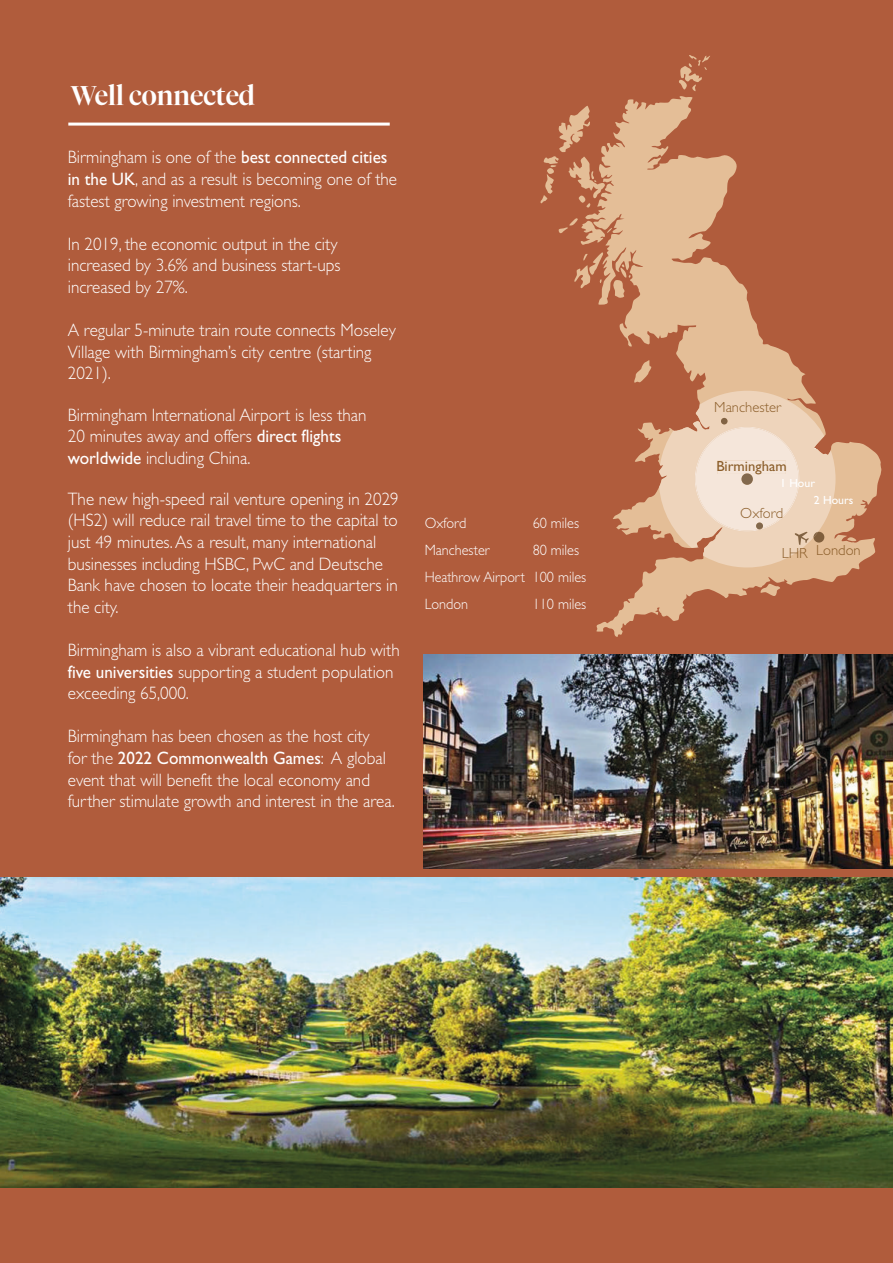
<style>
.page{position:relative;width:893px;height:1263px;background:#fff}
.page>*{position:absolute;margin:0;border:0;box-sizing:border-box;transform-origin:0 0}
.t1{font:500 27px "Tiempos Fine";color:#fff}
.t2{font:300 18px/21.6px "Gill Sans";color:#fff;scale:.95 1}
.t3{font:300 15px/27px "Gill Sans";color:#fff;scale:.95 1}
.t4{font:300 14.7px "Gill Sans";color:#8b5d29}
.t5{font:14.7px "Gill Sans";color:#8b5d29}
.t6{font:11.85px/16.8px "Gill Sans";color:#fff}
.s1{font-weight:400}
</style>
<div class="page">
<div style="left:0;top:0;width:892px;height:1263px;background:#b05c3c"></div>
<img style="left:424px;top:655px;width:468px;height:214px">
<img style="left:0;top:877px;width:892px;height:311px">
<hr style="left:68px;top:123px;width:322px;height:3px;background:#fff">
<svg style="left:585px;top:96px;width:296px;height:541px"></svg>
<svg style="left:760px;top:583px;width:21px;height:13px"></svg>
<svg style="left:847px;top:537px;width:10px;height:4px"></svg>
<svg style="left:634px;top:359px;width:18px;height:24px"></svg>
<svg style="left:613px;top:263px;width:18px;height:35px"></svg>
<svg style="left:574px;top:252px;width:29px;height:37px"></svg>
<svg style="left:558px;top:218px;width:54px;height:28px"></svg>
<svg style="left:540px;top:106px;width:65px;height:102px"></svg>
<svg style="left:679px;top:55px;width:31px;height:36px"></svg>
<svg style="left:659px;top:391px;width:176px;height:176px;background:#e6c7af"></svg>
<h1 class="t1" style="left:71px;top:79px;width:186px">Well connected</h1>
<p class="t2" style="left:68px;top:147px;width:348px">Birmingham is one of the <span class="s1">best connected cities in the UK</span>, and as a result is becoming one of the fastest growing investment regions.</p>
<p class="t2" style="left:68px;top:233px;width:289px">In 2019, the economic output in the city increased by 3.6% and business start-ups increased by 27%.</p>
<p class="t2" style="left:68px;top:319px;width:347px">A regular 5-minute train route connects Moseley<br>Village with Birmingham’s city centre (starting<br>2021).</p>
<p class="t2" style="left:68px;top:404px;width:316px">Birmingham International Airport is less than<br>20 minutes away and offers <span class="s1">direct flights worldwide</span> including China.</p>
<p class="t2" style="left:68px;top:488px;width:350px">The new high-speed rail venture opening in 2029 (HS2) will reduce rail travel time to the capital to just 49 minutes. As a result, many international businesses including HSBC, PwC and Deutsche Bank have chosen to locate their headquarters in the city.</p>
<p class="t2" style="left:68px;top:639px;width:351px">Birmingham is also a vibrant educational hub with <span class="s1">five universities</span> supporting a student population exceeding 65,000.</p>
<p class="t2" style="left:68px;top:726px;width:346px">Birmingham has been chosen as the host city<br>for the <span class="s1">2022 Commonwealth Games</span>: A global event that will benefit the local economy and further stimulate growth and interest in the area.</p>
<p class="t3" style="left:425px;top:509px;width:45px">Oxford</p>
<p class="t3" style="left:533px;top:509px;width:50px">60 miles</p>
<p class="t3" style="left:425px;top:536px;width:70px">Manchester</p>
<p class="t3" style="left:425px;top:536px;width:172px;text-indent:108px">80 miles<br>Heathrow Airport 100 miles<br>London</p>
<p class="t3" style="left:533px;top:590px;width:58px">110 miles</p>
<p class="t4" style="left:714px;top:399px;width:68px">Manchester</p>
<p class="t5" style="left:716px;top:457px;width:72px">Birmingham</p>
<p class="t4" style="left:740px;top:505px;width:44px">Oxford</p>
<p class="t4" style="left:782px;top:545px;width:27px">LHR</p>
<p class="t6" style="left:814px;top:474px;width:41px;text-indent:-34px">1 Hour<br>2 Hours</p>
<p class="t4" style="left:816px;top:542px;width:46px">London</p>
</div>
